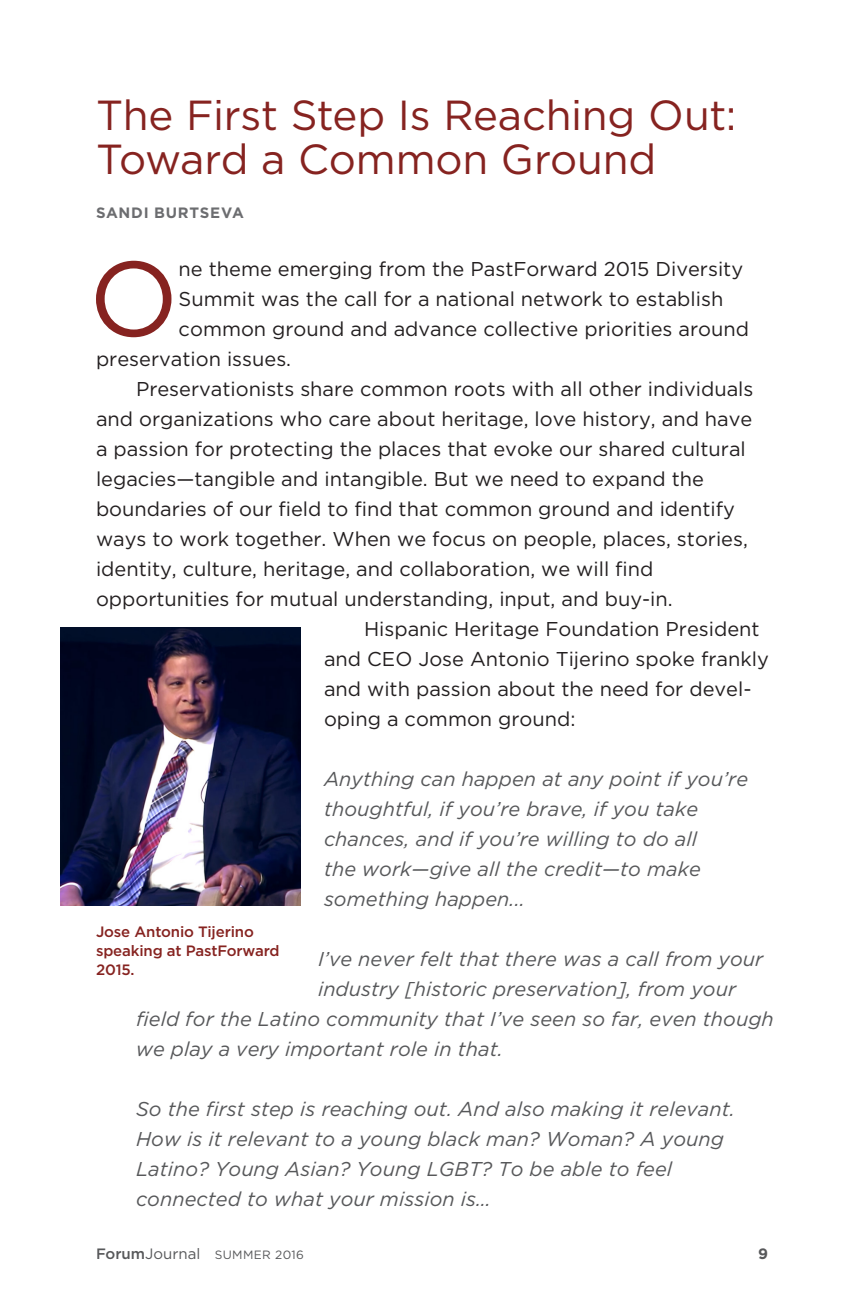
<style>
.page{position:relative;width:864px;height:1296px;background:#fff}
.page>*{position:absolute;margin:0;border:0;box-sizing:border-box;transform-origin:0 0}
._01_Drop_Cap{font:105.8px "Gotham";color:#862320}
._01_Headline{font:42px/44px "Gotham";letter-spacing:-.005em;color:#862320}
._02_Body{font:20px/30px "Gotham";color:#231f20}
._02_Indented_Quote_G{font:italic 20px/30px "Gotham";letter-spacing:.005em;color:#57585a}
._01_Drop_Cap-2{font:20px "Gotham";color:#231f20}
.t1{font:500 15px/19px "Gotham";letter-spacing:-.01em;color:#862320}
._01_Byline{font:700 15px "Gotham";letter-spacing:.05em;color:#6c6d70}
.t2{font:700 15px "Gotham";color:#57585a}
.t3{font:12px "Gotham";letter-spacing:.03em;color:#57585a}
.s1{font-weight:500;font-size:15px}
.s2{font-size:15px}
</style>
<div class="page">
<img style="left:60px;top:627px;width:240px;height:279px">
<p class="_01_Headline" style="left:96px;top:92px;width:642px">The First Step Is Reaching Out:<br>Toward a Common Ground</p>
<p class="_01_Byline" style="left:96px;top:203px;width:150px">SANDI BURTSEVA</p>
<p class="_01_Drop_Cap" style="left:89px;top:234px;width:91px">O</p>
<p class="_01_Drop_Cap-2" style="left:179px;top:257px;width:566px">ne theme emerging from the PastForward 2015 Diversity</p>
<p class="_01_Drop_Cap-2" style="left:179px;top:287px;width:546px">Summit was the call for a national network to establish</p>
<p class="_01_Drop_Cap-2" style="left:179px;top:317px;width:572px">common ground and advance collective priorities around</p>
<p class="_01_Drop_Cap-2" style="left:96px;top:347px;width:197px">preservation issues.</p>
<p class="_02_Body" style="left:96px;top:374px;width:659px;text-indent:40px">Preservationists share common roots with all other individuals and organizations who care about heritage, love history, and have a passion for protecting the places that evoke our shared cultural legacies—tangible and intangible. But we need to expand the boundaries of our field to find that common ground and identify ways to work together. When we focus on people, places, stories, identity, culture, heritage, and collaboration, we will find opportunities for mutual understanding, input, and buy-in.</p>
<p class="_02_Body" style="left:324px;top:614px;width:446px;text-indent:40px">Hispanic Heritage Foundation President and CEO Jose Antonio Tijerino spoke frankly and with passion about the need for devel&shy;oping a common ground:</p>
<p class="_02_Indented_Quote_G" style="left:324px;top:764px;width:426px">Anything can happen at any point if you’re thoughtful, if you’re brave, if you take chances, and if you’re willing to do all<br>the work—give all the credit—to make something happen...</p>
<p class="t1" style="left:96px;top:922px;width:185px">Jose Antonio Tijerino speaking at PastForward<br>2015.</p>
<p class="_02_Indented_Quote_G" style="left:318px;top:944px;width:447px">I’ve never felt that there was a call from your</p>
<p class="_02_Indented_Quote_G" style="left:318px;top:974px;width:420px">industry [historic preservation], from your</p>
<p class="_02_Indented_Quote_G" style="left:136px;top:1004px;width:639px">field for the Latino community that I’ve seen so far, even though</p>
<p class="_02_Indented_Quote_G" style="left:136px;top:1034px;width:368px">we play a very important role in that.</p>
<p class="_02_Indented_Quote_G" style="left:136px;top:1094px;width:600px">So the first step is reaching out. And also making it relevant.<br>How is it relevant to a young black man? Woman? A young Latino? Young Asian? Young LGBT? To be able to feel connected to what your mission is…</p>
<p class="t3" style="left:96px;top:1248px;width:210px"><span class="s1">Forum</span><span class="s2">Journal</span> SUMMER 2016</p>
<p class="t2" style="left:758px;top:1245px;width:11px">9</p>
</div>
